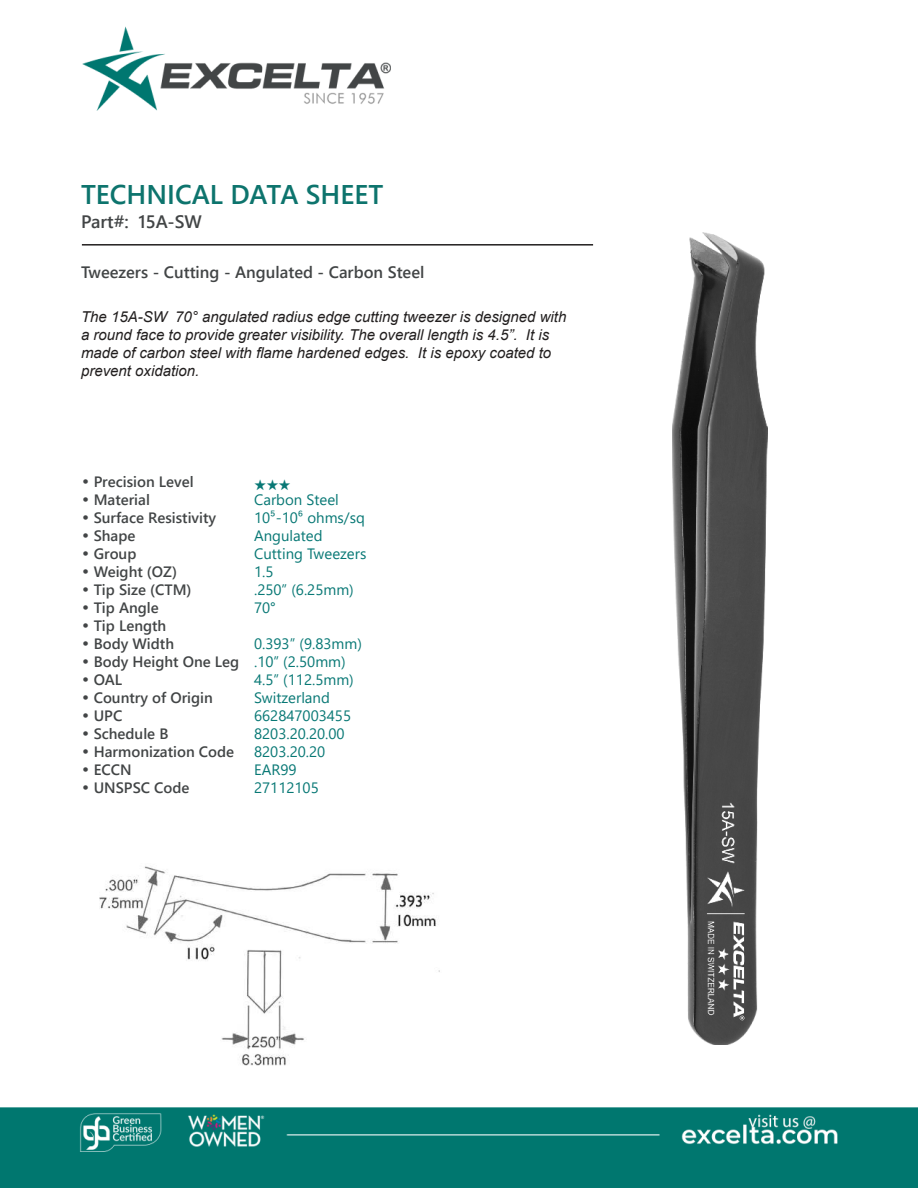
<style>
.page{position:relative;width:918px;height:1188px;background:#fff}
.page>*{position:absolute;margin:0;border:0;box-sizing:border-box;transform-origin:0 0}
.t1{font:700 27px "Yu Gothic UI";color:#0d746d}
.t2{font:700 18px "Yu Gothic UI";color:#424546}
.t3{font:700 16.5px "Yu Gothic UI";color:#424546}
.t4{font:700 15px "Yu Gothic UI";color:#424546}
.t5{font:italic 15px/18px "Arial";color:#221f1f}
.t6{font:15px "Yu Gothic UI";color:#087875}
.t7{font:15px "Zapf Ding Bats";color:#087875}
.s1{font-family:"Century Gothic";font-weight:400}
.s2{font-weight:400;color:#087875}
</style>
<div class="page">
<img style="left:0;top:26px;width:918px;height:1162px">
<img style="left:672px;top:232px;width:96px;height:812px">
<img style="left:100px;top:841px;width:342px;height:225px">
<hr style="left:82px;top:244px;width:511px;height:2px;background:#221f1f">
<h1 class="t1" style="left:81px;top:183px;width:304px">TECHNICAL DATA SHEET</h1>
<p class="t2" style="left:81px;top:215px;width:122px">Part#: 15A-SW</p>
<p class="t3" style="left:81px;top:265px;width:345px">Tweezers - Cutting - Angulated - Carbon Steel</p>
<p class="t5" style="left:81px;top:308px;width:487px">The 15A-SW 70° angulated radius edge cutting tweezer is designed with a round face to provide greater visibility. The overall length is 4.5”. It is made of carbon steel with 昀氀ame hardened edges. It is epoxy coated to prevent oxidation.</p>
<p class="t4" style="left:81px;top:475px;width:114px"><span class="s1">•</span> Precision Level</p>
<p class="t7" style="left:254px;top:476px;width:38px">★★★</p>
<p class="t4" style="left:81px;top:493px;width:70px"><span class="s1">•</span> Material</p>
<p class="t6" style="left:254px;top:494px;width:86px">Carbon Steel</p>
<p class="t4" style="left:81px;top:511px;width:137px"><span class="s1">•</span> Surface Resistivity</p>
<p class="t6" style="left:254px;top:503px;width:112px">10⁵-10⁶ ohms/sq</p>
<p class="t4" style="left:81px;top:529px;width:56px"><span class="s1">•</span> Shape</p>
<p class="t6" style="left:254px;top:530px;width:70px">Angulated</p>
<p class="t4" style="left:81px;top:547px;width:57px"><span class="s1">•</span> Group</p>
<p class="t6" style="left:254px;top:548px;width:114px">Cutting Tweezers</p>
<p class="t4" style="left:81px;top:565px;width:98px"><span class="s1">•</span> Weight (OZ)</p>
<p class="t6" style="left:254px;top:566px;width:21px">1.5</p>
<p class="t4" style="left:81px;top:583px;width:112px"><span class="s1">•</span> Tip Size (CTM)</p>
<p class="t6" style="left:254px;top:584px;width:101px">.250” (6.25mm)</p>
<p class="t4" style="left:81px;top:601px;width:79px"><span class="s1">•</span> Tip Angle</p>
<p class="t6" style="left:254px;top:602px;width:23px">70°</p>
<p class="t4" style="left:81px;top:619px;width:87px"><span class="s1">•</span> Tip Length</p>
<p class="t4" style="left:81px;top:637px;width:95px"><span class="s1">•</span> Body Width</p>
<p class="t6" style="left:254px;top:638px;width:109px">0.393” (9.83mm)</p>
<p class="t4" style="left:81px;top:655px;width:266px"><span class="s1">•</span> Body Height One Leg <span class="s2">.10” (2.50mm)</span></p>
<p class="t4" style="left:81px;top:673px;width:43px"><span class="s1">•</span> OAL</p>
<p class="t6" style="left:254px;top:674px;width:101px">4.5” (112.5mm)</p>
<p class="t4" style="left:81px;top:691px;width:133px"><span class="s1">•</span> Country of Origin</p>
<p class="t6" style="left:254px;top:692px;width:77px">Switzerland</p>
<p class="t4" style="left:81px;top:709px;width:43px"><span class="s1">•</span> UPC</p>
<p class="t6" style="left:254px;top:710px;width:99px">662847003455</p>
<p class="t4" style="left:81px;top:727px;width:89px"><span class="s1">•</span> Schedule B</p>
<p class="t6" style="left:254px;top:728px;width:92px">8203.20.20.00</p>
<p class="t4" style="left:81px;top:745px;width:155px"><span class="s1">•</span> Harmonization Code</p>
<p class="t6" style="left:254px;top:746px;width:73px">8203.20.20</p>
<p class="t4" style="left:81px;top:763px;width:52px"><span class="s1">•</span> ECCN</p>
<p class="t6" style="left:254px;top:764px;width:44px">EAR99</p>
<p class="t4" style="left:81px;top:781px;width:110px"><span class="s1">•</span> UNSPSC Code</p>
<p class="t6" style="left:254px;top:782px;width:66px">27112105</p>
</div>
